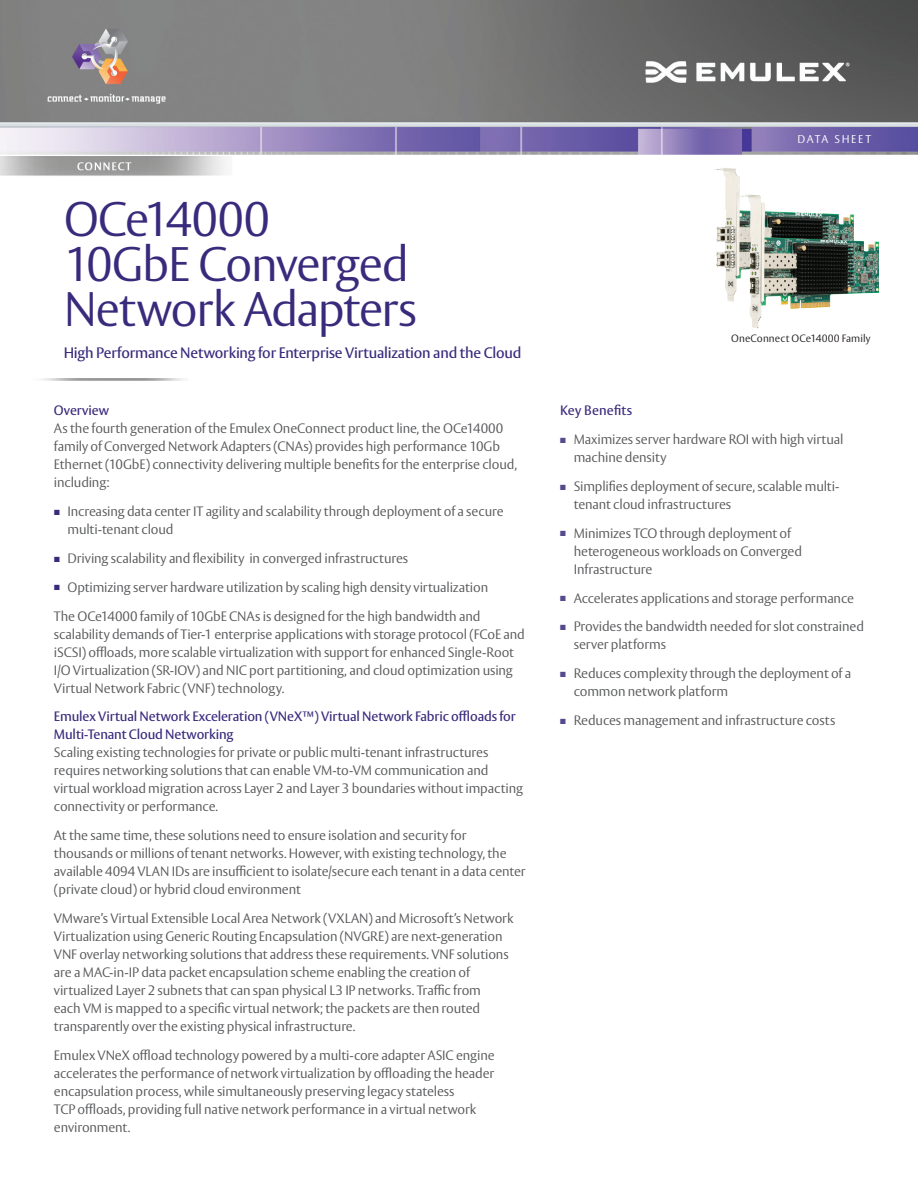
<style>
.page{position:relative;width:918px;height:1188px;background:#fff}
.page>*{position:absolute;margin:0;border:0;box-sizing:border-box;transform-origin:0 0}
.t1{font:300 48px/45px "Vesta Pro";letter-spacing:-.035em;color:#3a2a7c}
.t2{font:500 15px "Vesta Std";letter-spacing:-.015em;color:#3a2a7c}
.t3{font:300 13.5px/18px "Vesta Pro";letter-spacing:-.01em;color:#57585a}
.t4{font:500 13.5px/18px "Vesta Std";letter-spacing:-.01em;color:#3a2a7c}
.t5{font:500 13.5px "Vesta Std";letter-spacing:.01em;color:#3a2a7c}
.t6{font:300 11.25px "Vesta Pro";letter-spacing:.15em;color:#fff}
.t7{font:300 10.5px "Vesta Pro";letter-spacing:.01em;color:#231f20}
.s1{color:#3a2a7c}
.s2{color:#56498d}
</style>
<div class="page">
<img style="left:0;top:0;width:918px;height:176px">
<img style="left:714px;top:168px;width:140px;height:134px">
<img style="left:739px;top:194px;width:140px;height:134px">
<h1 class="t1" style="left:64px;top:196px;width:355px">OCe14000<br>10GbE Converged<br>Network Adapters</h1>
<p class="t2" style="left:64px;top:344px;width:459px">High Performance Networking for Enterprise Virtualization and the Cloud</p>
<p class="t4" style="left:54px;top:402px;width:56px">Overview</p>
<p class="t3" style="left:54px;top:419px;width:465px">As the fourth generation of the Emulex OneConnect product line, the OCe14000 family of Converged Network Adapters (CNAs) provides high performance 10Gb Ethernet (10GbE) connectivity delivering multiple benefits for the enterprise cloud, including:</p>
<p class="t3" style="left:67px;top:502px;width:438px;text-indent:-13px"><span class="s1">■</span> Increasing data center IT agility and scalability through deployment of a secure multi-tenant cloud</p>
<p class="t3" style="left:54px;top:549px;width:356px"><span class="s1">■</span> Driving scalability and flexibility in converged infrastructures</p>
<p class="t3" style="left:54px;top:572px;width:436px;line-height:28.8px"><span class="s1">■</span> Optimizing server hardware utilization by scaling high density virtualization<br>The OCe14000 family of 10GbE CNAs is designed for the high bandwidth and</p>
<p class="t3" style="left:54px;top:625px;width:472px">scalability demands of Tier-1 enterprise applications with storage protocol (FCoE and iSCSI) offloads, more scalable virtualization with support for enhanced Single-Root I/O Virtualization (SR-IOV) and NIC port partitioning, and cloud optimization using Virtual Network Fabric (VNF) technology.</p>
<p class="t4" style="left:54px;top:708px;width:463px">Emulex Virtual Network Exceleration (VNeX™) Virtual Network Fabric offloads for<br>Multi-Tenant Cloud Networking</p>
<p class="t3" style="left:54px;top:743px;width:471px">Scaling existing technologies for private or public multi-tenant infrastructures requires networking solutions that can enable VM-to-VM communication and virtual workload migration across Layer 2 and Layer 3 boundaries without impacting connectivity or performance.</p>
<p class="t3" style="left:54px;top:826px;width:473px">At the same time, these solutions need to ensure isolation and security for thousands or millions of tenant networks. However, with existing technology, the available 4094 VLAN IDs are insufficient to isolate/secure each tenant in a data center (private cloud) or hybrid cloud environment</p>
<p class="t3" style="left:54px;top:909px;width:461px">VMware’s Virtual Extensible Local Area Network (VXLAN) and Microsoft’s Network Virtualization using Generic Routing Encapsulation (NVGRE) are next-generation VNF overlay networking solutions that address these requirements. VNF solutions are a MAC-in-IP data packet encapsulation scheme enabling the creation of virtualized Layer 2 subnets that can span physical L3 IP networks. Traffic from<br>each VM is mapped to a specific virtual network; the packets are then routed transparently over the existing physical infrastructure.</p>
<p class="t3" style="left:54px;top:1046px;width:442px">Emulex VNeX offload technology powered by a multi-core adapter ASIC engine accelerates the performance of network virtualization by offloading the header encapsulation process, while simultaneously preserving legacy stateless<br>TCP offloads, providing full native network performance in a virtual network environment.</p>
<p class="t6" style="left:798px;top:132px;width:75px">DATA SHEET</p>
<p class="t7" style="left:731px;top:332px;width:141px">OneConnect OCe14000 Family</p>
<p class="t5" style="left:560px;top:403px;width:74px">Key Benefits</p>
<p class="t3" style="left:574px;top:430px;width:271px;text-indent:-13px"><span class="s2">■</span> Maximizes server hardware ROI with high virtual machine density</p>
<p class="t3" style="left:574px;top:477px;width:267px;text-indent:-13px"><span class="s2">■</span> Simplifies deployment of secure, scalable multi&shy;tenant cloud infrastructures</p>
<p class="t3" style="left:574px;top:524px;width:230px;text-indent:-13px"><span class="s2">■</span> Minimizes TCO through deployment of heterogeneous workloads on Converged<br>Infrastructure</p>
<p class="t3" style="left:560px;top:589px;width:295px"><span class="s2">■</span> Accelerates applications and storage performance</p>
<p class="t3" style="left:574px;top:617px;width:292px;text-indent:-13px"><span class="s2">■</span> Provides the bandwidth needed for slot constrained server platforms</p>
<p class="t3" style="left:574px;top:664px;width:279px;text-indent:-13px"><span class="s2">■</span> Reduces complexity through the deployment of a common network platform</p>
<p class="t3" style="left:560px;top:711px;width:277px"><span class="s2">■</span> Reduces management and infrastructure costs</p>
</div>
